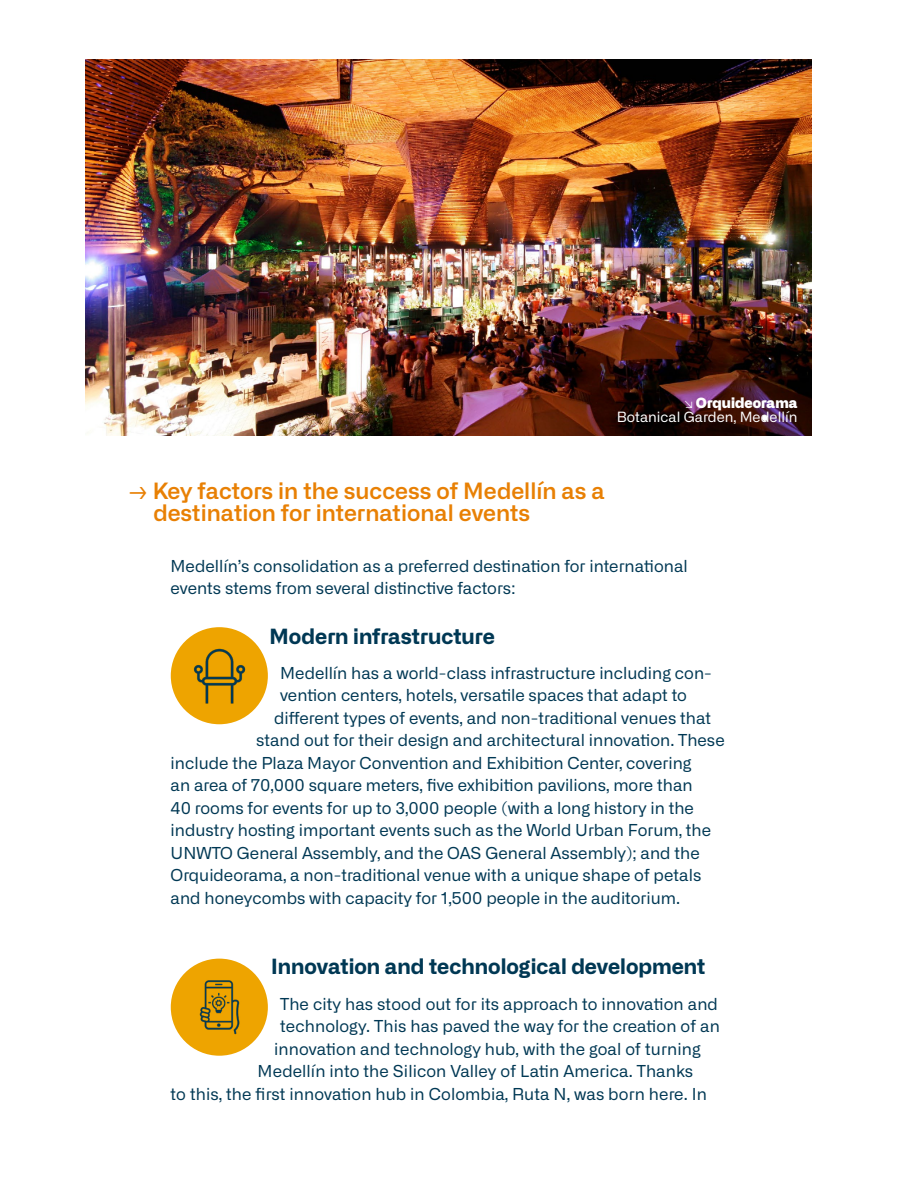
<style>
.page{position:relative;width:918px;height:1188px;background:#fff}
.page>*{position:absolute;margin:0;border:0;box-sizing:border-box;transform-origin:0 0}
.t1{font:600 22.5px/22.5px "Alliance No.2";color:#e88004}
.t2{font:700 21px "Alliance No.2";color:#003854}
.t3{font:16.5px/22.5px "Alliance No.2";color:#003854}
.t4{font:14.1px/13.5px "Alliance No.2";color:#fff;text-align:right}
.s1{font-weight:300}
.s2{font-weight:900}
</style>
<div class="page">
<img style="left:85px;top:60px;width:727px;height:375px">
<svg style="left:762px;top:415px;width:5px;height:6px"></svg>
<div style="left:171px;top:627px;width:97px;height:97px;background:#eea400;border-radius:50%"></div>
<div style="left:171px;top:959px;width:97px;height:97px;background:#eea400;border-radius:50%"></div>
<img style="left:194px;top:648px;width:52px;height:55px">
<img style="left:199px;top:980px;width:41px;height:55px">
<p class="t4" style="left:617px;top:396px;width:182px"><span class="s1">↘</span><span class="s2">Orquideorama<br></span>Botanical Garden, Medellín</p>
<h1 class="t1" style="left:153px;top:479px;width:453px;text-indent:-26px">→ Key factors in the success of Medellín as a destination for international events</h1>
<p class="t3" style="left:171px;top:554px;width:519px">Medellín’s consolidation as a preferred destination for international events stems from several distinctive factors:</p>
<p class="t2" style="left:270px;top:622px;width:227px">Modern infrastructure</p>
<p class="t3" style="left:280px;top:662px;width:433px">Medellín has a world-class infrastructure including con-</p>
<p class="t3" style="left:280px;top:684px;width:408px">vention centers, hotels, versatile spaces that adapt to</p>
<p class="t3" style="left:274px;top:707px;width:438px">different types of events, and non-traditional venues that</p>
<p class="t3" style="left:256px;top:729px;width:470px">stand out for their design and architectural innovation. These</p>
<p class="t3" style="left:171px;top:752px;width:523px">include the Plaza Mayor Convention and Exhibition Center, covering</p>
<p class="t3" style="left:171px;top:774px;width:524px">an area of 70,000 square meters, five exhibition pavilions, more than</p>
<p class="t3" style="left:171px;top:797px;width:525px">40 rooms for events for up to 3,000 people (with a long history in the</p>
<p class="t3" style="left:171px;top:819px;width:542px">industry hosting important events such as the World Urban Forum, the</p>
<p class="t3" style="left:171px;top:842px;width:531px">UNWTO General Assembly, and the OAS General Assembly); and the</p>
<p class="t3" style="left:171px;top:864px;width:532px">Orquideorama, a non-traditional venue with a unique shape of petals</p>
<p class="t3" style="left:171px;top:887px;width:511px">and honeycombs with capacity for 1,500 people in the auditorium.</p>
<p class="t2" style="left:271px;top:953px;width:436px">Innovation and technological development</p>
<p class="t3" style="left:280px;top:992px;width:439px">The city has stood out for its approach to innovation and</p>
<p class="t3" style="left:280px;top:1015px;width:441px">technology. This has paved the way for the creation of an</p>
<p class="t3" style="left:274px;top:1037px;width:428px">innovation and technology hub, with the goal of turning</p>
<p class="t3" style="left:258px;top:1060px;width:437px">Medellín into the Silicon Valley of Latin America. Thanks</p>
<p class="t3" style="left:171px;top:1082px;width:538px">to this, the first innovation hub in Colombia, Ruta N, was born here. In</p>
</div>
